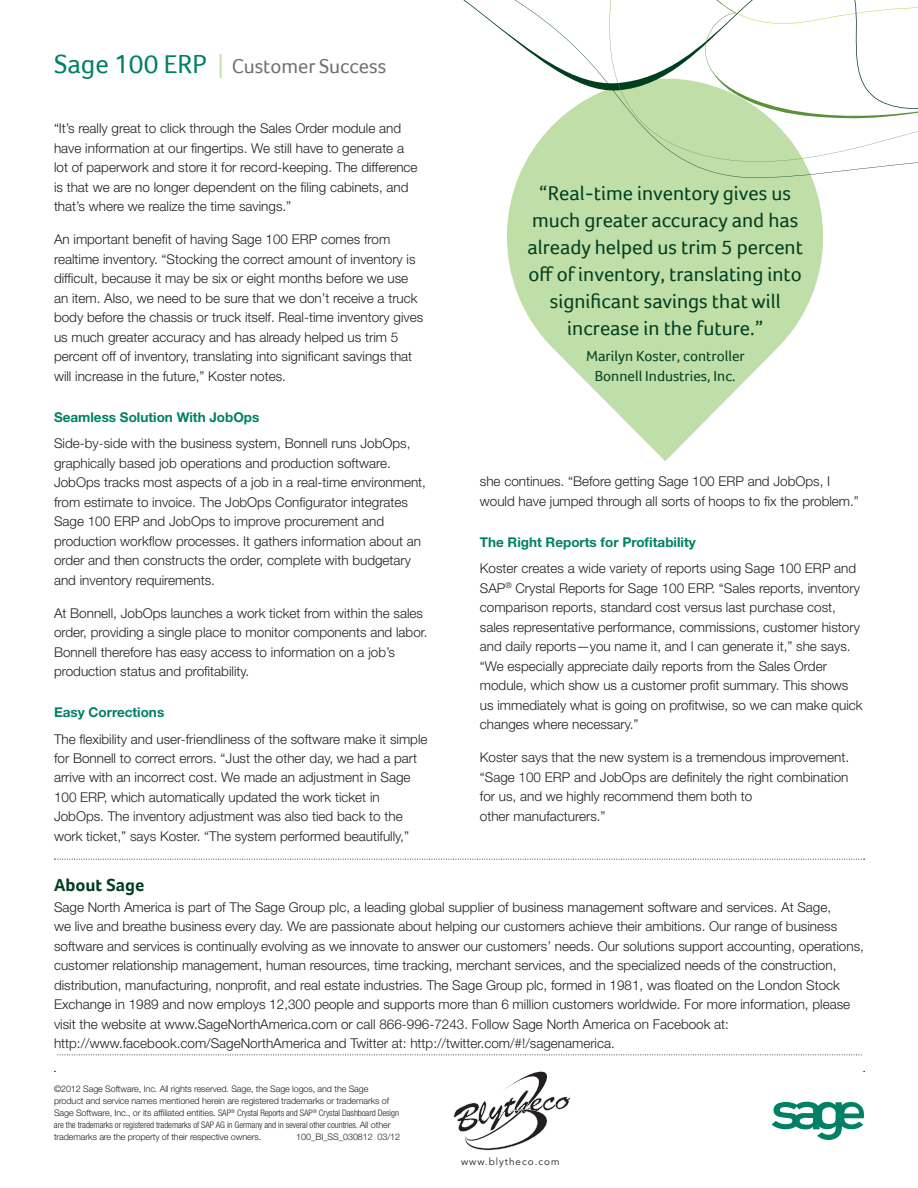
<style>
.page{position:relative;width:918px;height:1188px;background:#fff}
.page>*{position:absolute;margin:0;border:0;box-sizing:border-box;transform-origin:0 0}
.t1{font:20.55px/27px "Foco";color:#003e20;text-align:center}
.t2{font:20.55px "Foco";color:#717074}
.Challenge_Header{font:700 18px "Foco";color:#003e20}
.quote_attribution{font:15px "Foco";color:#003e20}
.Body{font:300 13.5px/19.5px "Helvetica Neue LT Std";color:#231f20}
.Subhead{font:700 13.5px "Helvetica Neue LT Std";color:#008066}
.t3{font:9.9px "Avenir";letter-spacing:.1em;color:#231f20}
.Copyright{font:300 9px/12px "Helvetica Neue LT Std";letter-spacing:-.01em;color:#231f20}
.s1{font-size:27px;color:#008066}
.s2{font-family:"Helvetica Neue LT Std";font-weight:300;font-size:33.6px;color:#c0dea8}
.s3{font-stretch:condensed}
</style>
<div class="page">
<svg style="left:507px;top:189px;width:316px;height:272px;fill:#c0dea8"></svg>
<svg style="left:463px;top:0;width:455px;height:189px"></svg>
<svg style="left:772px;top:1102px;width:92px;height:38px"></svg>
<svg style="left:57px;top:1054px;width:804px;height:1px"></svg>
<svg style="left:54px;top:859px;width:811px;height:1px"></svg>
<svg style="left:453px;top:1071px;width:118px;height:79px"></svg>
<p class="t2" style="left:54px;top:54px;width:334px"><span class="s1">Sage 100 ERP</span> <span class="s2">I</span> Customer Success</p>
<p class="Body" style="left:54px;top:118px;width:365px">“It’s really great to click through the Sales Order module and have information at our fingertips. We still have to generate a lot of paperwork and store it for record-keeping. The difference is that we are no longer dependent on the filing cabinets, and that’s where we realize the time savings.”</p>
<p class="Body" style="left:54px;top:229px;width:371px">An important benefit of having Sage 100 ERP comes from realtime inventory. “Stocking the correct amount of inventory is difficult, because it may be six or eight months before we use an item. Also, we need to be sure that we don’t receive a truck body before the chassis or truck itself. Real-time inventory gives us much greater accuracy and has already helped us trim 5 percent off of inventory, translating into significant savings that will increase in the future,” Koster notes.</p>
<p class="Subhead" style="left:54px;top:409px;width:207px">Seamless Solution With JobOps</p>
<p class="Body" style="left:54px;top:433px;width:374px">Side-by-side with the business system, Bonnell runs JobOps, graphically based job operations and production software.<br>JobOps tracks most aspects of a job in a real-time environment, from estimate to invoice. The JobOps Configurator integrates Sage 100 ERP and JobOps to improve procurement and production workflow processes. It gathers information about an order and then constructs the order, complete with budgetary and inventory requirements.</p>
<p class="Body" style="left:54px;top:603px;width:375px">At Bonnell, JobOps launches a work ticket from within the sales order, providing a single place to monitor components and labor.<br>Bonnell therefore has easy access to information on a job’s production status and profitability.</p>
<p class="Subhead" style="left:54px;top:704px;width:112px">Easy Corrections</p>
<p class="Body" style="left:54px;top:729px;width:375px">The flexibility and user-friendliness of the software make it simple for Bonnell to correct errors. “Just the other day, we had a part arrive with an incorrect cost. We made an adjustment in Sage 100 ERP, which automatically updated the work ticket in JobOps. The inventory adjustment was also tied back to the work ticket,” says Koster. “The system performed beautifully,”</p>
<p class="t1" style="left:528px;top:179px;width:277px">“Real-time inventory gives us much greater accuracy and has already helped us trim 5 percent off of inventory, translating into significant savings that will increase in the future.”</p>
<p class="quote_attribution" style="left:586px;top:347px;width:160px">Marilyn Koster, controller</p>
<p class="quote_attribution" style="left:595px;top:367px;width:142px">Bonnell Industries, Inc.</p>
<p class="Body" style="left:480px;top:471px;width:381px">she continues. “Before getting Sage 100 ERP and JobOps, I would have jumped through all sorts of hoops to fix the problem.”</p>
<p class="Subhead" style="left:480px;top:534px;width:217px">The Right Reports for Profitability</p>
<p class="Body" style="left:480px;top:558px;width:384px">Koster creates a wide variety of reports using Sage 100 ERP and SAP<sup>®</sup> Crystal Reports for Sage 100 ERP. “Sales reports, inventory comparison reports, standard cost versus last purchase cost, sales representative performance, commissions, customer history and daily reports—you name it, and I can generate it,” she says. “We especially appreciate daily reports from the Sales Order module, which show us a customer profit summary. This shows us immediately what is going on profitwise, so we can make quick changes where necessary.”</p>
<p class="Body" style="left:480px;top:747px;width:371px">Koster says that the new system is a tremendous improvement. “Sage 100 ERP and JobOps are definitely the right combination for us, and we highly recommend them both to<br>other manufacturers.”</p>
<p class="Challenge_Header" style="left:54px;top:874px;width:92px">About Sage</p>
<p class="Body" style="left:54px;top:897px;width:811px">Sage North America is part of The Sage Group plc, a leading global supplier of business management software and services. At Sage,<br>we live and breathe business every day. We are passionate about helping our customers achieve their ambitions. Our range of business software and services is continually evolving as we innovate to answer our customers’ needs. Our solutions support accounting, operations, customer relationship management, human resources, time tracking, merchant services, and the specialized needs of the construction, distribution, manufacturing, nonprofit, and real estate industries. The Sage Group plc, formed in 1981, was floated on the London Stock Exchange in 1989 and now employs 12,300 people and supports more than 6 million customers worldwide. For more information, please visit the website at www.SageNorthAmerica.com or call 866-996-7243. Follow Sage North America on Facebook at: http://www.facebook.com/SageNorthAmerica and Twitter at: http://twitter.com/#!/sagenamerica.</p>
<p class="Copyright" style="left:54px;top:1083px;width:347px">©2012 Sage Software, Inc. All rights reserved. Sage, the Sage logos, and the Sage product and service names mentioned herein are registered trademarks or trademarks of Sage Software, Inc., or its affiliated entities. <span class="s3">SAP</span><sup>®</sup> <span class="s3">Crystal Reports and SAP</span><sup>®</sup> <span class="s3">Crystal Dashboard Design are the trademarks or registered trademarks of SAP AG in Germany and in several other countries.</span> All other trademarks are the property of their respective owners.</p>
<p class="Copyright" style="left:296px;top:1131px;width:105px">100_BI_SS_030812 03/12</p>
<p class="t3" style="left:461px;top:1156px;width:100px">www.blytheco.com</p>
</div>
